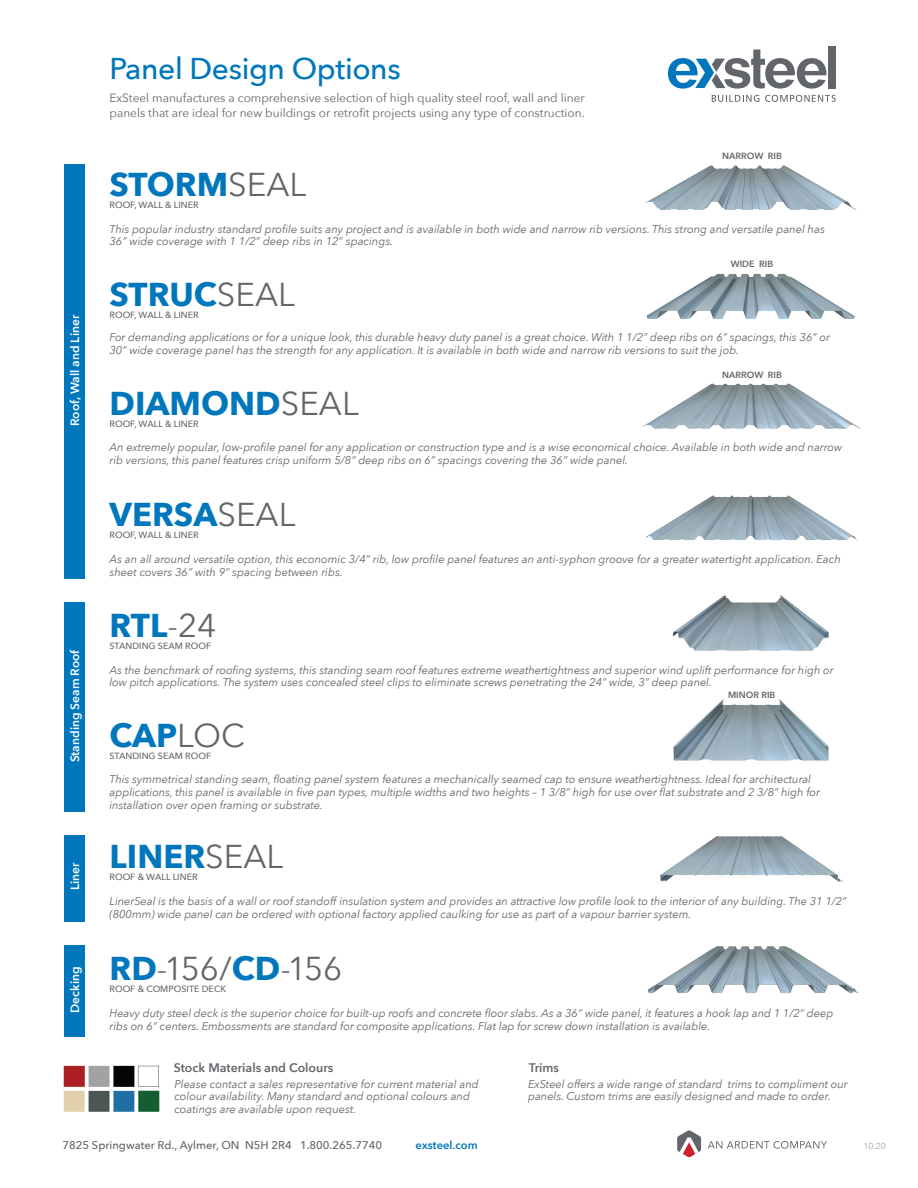
<style>
.page{position:relative;width:918px;height:1188px;background:#fff}
.page>*{position:absolute;margin:0;border:0;box-sizing:border-box;transform-origin:0 0}
.t1{font:700 33px "Avenir Next";color:#0077bd}
.t2{font:33px "Avenir Next";letter-spacing:-.04em;color:#62656a}
.t3{font:500 30px "Avenir Next";letter-spacing:-.015em;color:#0077bd}
.t4{font:600 12.3px "Avenir Next";color:#62656a}
.t5{font:12px/14.4px "Avenir Next";color:#62656a}
.t6{font:600 12px "Avenir Next";color:#fff}
.t7{font:italic 11.25px/12.8px "Avenir Next";letter-spacing:-.005em;color:#62656a}
.t8{font:500 11.25px "Avenir Next";color:#62656a}
.t9{font:600 11.25px "Avenir Next";color:#0077bd}
.t10{font:500 9px "Avenir Next";color:#62656a}
.t11{font:600 9px "Avenir Next";color:#62656a}
.t12{font:8.7px "Avenir Next";color:#a3a2a4}
.s1{font-weight:400;color:#62656a}
.s2{font-weight:700;color:#0077bd}
</style>
<div class="page">
<svg style="left:708px;top:1141px;width:119px;height:8px"></svg>
<svg style="left:677px;top:1130px;width:24px;height:27px"></svg>
<img style="left:672px;top:595px;width:157px;height:56px">
<div style="left:64px;top:603px;width:21px;height:209px;background:#0077bd"></div>
<img style="left:643px;top:383px;width:218px;height:46px">
<img style="left:645px;top:495px;width:212px;height:45px">
<img style="left:646px;top:274px;width:209px;height:45px">
<img style="left:648px;top:946px;width:211px;height:47px">
<div style="left:64px;top:945px;width:21px;height:92px;background:#0077bd"></div>
<img style="left:660px;top:836px;width:183px;height:46px">
<div style="left:64px;top:835px;width:21px;height:86px;background:#0077bd"></div>
<img style="left:673px;top:699px;width:156px;height:62px">
<div style="left:64px;top:165px;width:21px;height:414px;background:#0077bd"></div>
<div style="left:828px;top:46px;width:8px;height:42px;background:#62656a"></div>
<svg style="left:668px;top:50px;width:158px;height:39px"></svg>
<svg style="left:712px;top:95px;width:47px;height:7px"></svg>
<svg style="left:765px;top:95px;width:71px;height:7px"></svg>
<img style="left:63px;top:1065px;width:97px;height:47px">
<img style="left:645px;top:165px;width:212px;height:45px">
<h2 class="t3" style="left:110px;top:43px;width:293px">Panel Design Options</h2>
<p class="t5" style="left:110px;top:91px;width:477px">ExSteel manufactures a comprehensive selection of high quality steel roof, wall and liner panels that are ideal for new buildings or retrofit projects using any type of construction.</p>
<h1 class="t1" style="left:110px;top:156px;width:198px">STORM<span class="s1">SEAL</span></h1>
<p class="t10" style="left:110px;top:197px;width:91px">ROOF, WALL &amp; LINER</p>
<p class="t11" style="left:722px;top:148px;width:61px">NARROW RIB</p>
<p class="t7" style="left:110px;top:222px;width:717px">This popular industry standard profile suits any project and is available in both wide and narrow rib versions. This strong and versatile panel has<br>36” wide coverage with 1 1/2” deep ribs in 12” spacings.</p>
<p class="t6" style="left:65px;top:426px;width:112px;rotate:-90deg">Roof, Wall and Liner</p>
<p class="t6" style="left:65px;top:762px;width:115px;rotate:-90deg">Standing Seam Roof</p>
<p class="t6" style="left:65px;top:890px;width:29px;rotate:-90deg">Liner</p>
<p class="t6" style="left:65px;top:1013px;width:48px;rotate:-90deg">Decking</p>
<h1 class="t1" style="left:110px;top:266px;width:187px">STRUC<span class="s1">SEAL</span></h1>
<p class="t10" style="left:110px;top:307px;width:91px">ROOF, WALL &amp; LINER</p>
<p class="t11" style="left:731px;top:256px;width:44px">WIDE RIB</p>
<p class="t7" style="left:110px;top:330px;width:722px">For demanding applications or for a unique look, this durable heavy duty panel is a great choice. With 1 1/2” deep ribs on 6” spacings, this 36” or<br>30” wide coverage panel has the strength for any application. It is available in both wide and narrow rib versions to suit the job.</p>
<h1 class="t1" style="left:110px;top:375px;width:251px">DIAMOND<span class="s1">SEAL</span></h1>
<p class="t10" style="left:110px;top:416px;width:91px">ROOF, WALL &amp; LINER</p>
<p class="t11" style="left:722px;top:367px;width:61px">NARROW RIB</p>
<p class="t7" style="left:110px;top:441px;width:734px">An extremely popular, low-profile panel for any application or construction type and is a wise economical choice. Available in both wide and narrow rib versions, this panel features crisp uniform 5/8” deep ribs on 6” spacings covering the 36” wide panel.</p>
<h1 class="t1" style="left:110px;top:486px;width:188px">VERSA<span class="s1">SEAL</span></h1>
<p class="t10" style="left:110px;top:527px;width:91px">ROOF, WALL &amp; LINER</p>
<p class="t7" style="left:110px;top:552px;width:733px">As an all around versatile option, this economic 3/4” rib, low profile panel features an anti-syphon groove for a greater watertight application. Each sheet covers 36” with 9” spacing between ribs.</p>
<h1 class="t1" style="left:110px;top:597px;width:108px">RTL<span class="s1">-24</span></h1>
<p class="t10" style="left:110px;top:639px;width:103px">STANDING SEAM ROOF</p>
<p class="t7" style="left:110px;top:663px;width:726px">As the benchmark of roofing systems, this standing seam roof features extreme weathertightness and superior wind uplift performance for high or low pitch applications. The system uses concealed steel clips to eliminate screws penetrating the 24” wide, 3” deep panel.</p>
<h1 class="t1" style="left:110px;top:707px;width:137px">CAP<span class="s1">LOC</span></h1>
<p class="t10" style="left:110px;top:748px;width:103px">STANDING SEAM ROOF</p>
<p class="t11" style="left:728px;top:687px;width:49px">MINOR RIB</p>
<p class="t7" style="left:110px;top:772px;width:712px">This symmetrical standing seam, floating panel system features a mechanically seamed cap to ensure weathertightness. Ideal for architectural applications, this panel is available in five pan types, multiple widths and two heights – 1 3/8” high for use over flat substrate and 2 3/8” high for installation over open framing or substrate.</p>
<h1 class="t1" style="left:110px;top:828px;width:175px">LINER<span class="s1">SEAL</span></h1>
<p class="t10" style="left:110px;top:870px;width:90px">ROOF &amp; WALL LINER</p>
<p class="t7" style="left:110px;top:894px;width:739px">LinerSeal is the basis of a wall or roof standoff insulation system and provides an attractive low profile look to the interior of any building. The 31 1/2” (800mm) wide panel can be ordered with optional factory applied caulking for use as part of a vapour barrier system.</p>
<h1 class="t2" style="left:110px;top:941px;width:234px"><span class="s2">RD</span>-156/<span class="s2">CD</span>-156</h1>
<p class="t10" style="left:110px;top:981px;width:118px">ROOF &amp; COMPOSITE DECK</p>
<p class="t7" style="left:110px;top:1006px;width:725px">Heavy duty steel deck is the superior choice for built-up roofs and concrete floor slabs. As a 36” wide panel, it features a hook lap and 1 1/2” deep ribs on 6” centers. Embossments are standard for composite applications. Flat lap for screw down installation is available.</p>
<p class="t4" style="left:174px;top:1057px;width:161px">Stock Materials and Colours</p>
<p class="t4" style="left:529px;top:1057px;width:32px">Trims</p>
<p class="t7" style="left:174px;top:1077px;width:306px">Please contact a sales representative for current material and colour availability. Many standard and optional colours and coatings are available upon request.</p>
<p class="t7" style="left:528px;top:1077px;width:321px">ExSteel offers a wide range of standard trims to compliment our panels. Custom trims are easily designed and made to order.</p>
<p class="t8" style="left:63px;top:1136px;width:321px">7825 Springwater Rd., Aylmer, ON N5H 2R4 1.800.265.7740</p>
<p class="t9" style="left:416px;top:1136px;width:64px">exsteel.com</p>
<p class="t12" style="left:864px;top:1139px;width:24px">10.20</p>
</div>
